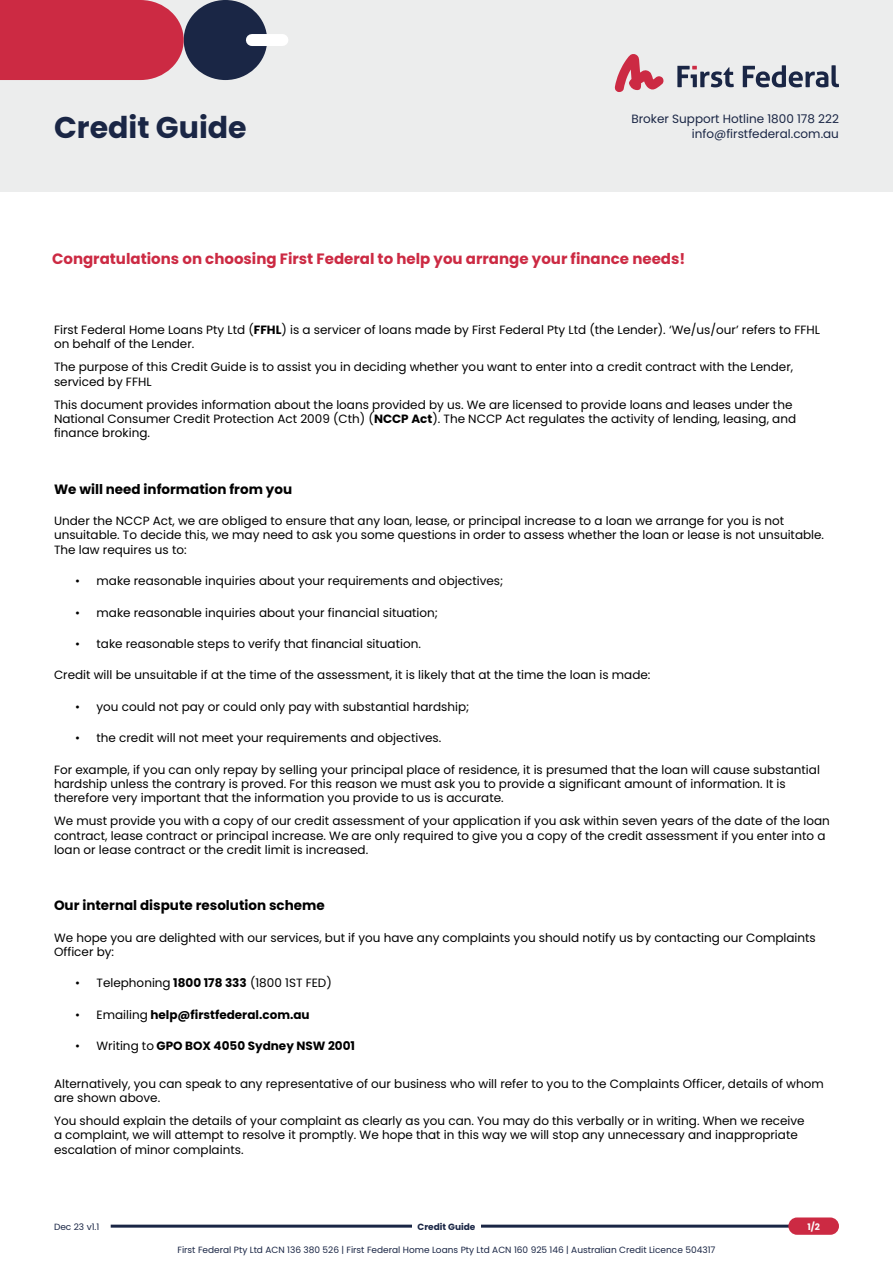
<style>
.page{position:relative;width:893px;height:1263px;background:#fff}
.page>*{position:absolute;margin:0;border:0;box-sizing:border-box;transform-origin:0 0}
.t1{font:700 30px "Poppins";color:#1a2645}
.t2{font:700 15px "Poppins";color:#cc2a43}
.t3{font:700 13.5px "Poppins";color:#000}
.t4{font:12px/14.4px "Poppins";color:#000}
.t5{font:700 12px "Poppins";color:#000}
.t6{font:12px/14.4px "Poppins";color:#1a2645;text-align:right}
.t7{font:9px "Poppins";color:#1a2645}
.t8{font:700 9px "Poppins";color:#1a2645}
.t9{font:700 9px "Poppins";color:#fff}
.s1{font-weight:700}
.s2{font-weight:400}
</style>
<div class="page">
<hr style="left:111px;top:1224px;width:708px;height:3px;background:#1a2645">
<div style="left:412px;top:1220px;width:68px;height:10px;background:#fff"></div>
<div style="left:788px;top:1217px;width:51px;height:18px;background:#cc2a43;border-radius:9px"></div>
<div style="left:0;top:0;width:893px;height:192px;background:#eceded"></div>
<svg style="left:615px;top:54px;width:49px;height:38px"></svg>
<svg style="left:743px;top:65px;width:96px;height:22px"></svg>
<svg style="left:677px;top:66px;width:57px;height:21px"></svg>
<div style="left:184px;top:0;width:83px;height:80px;background:#1a2645;border-radius:50%"></div>
<div style="left:0;top:0;width:184px;height:80px;background:#cc2a43"></div>
<div style="left:252px;top:34px;width:30px;height:12px;background:#fff"></div>
<h1 class="t1" style="left:54px;top:110px;width:194px">Credit Guide</h1>
<p class="t6" style="left:631px;top:112px;width:209px">Broker Support Hotline 1800 178 222 info@firstfederal.com.au</p>
<p class="t2" style="left:52px;top:250px;width:635px">Congratulations on choosing First Federal to help you arrange your finance needs!</p>
<p class="t4" style="left:54px;top:323px;width:767px">First Federal Home Loans Pty Ltd (<span class="s1">FFHL</span>) is a servicer of loans made by First Federal Pty Ltd (the Lender). ‘We/us/our’ refers to FFHL on behalf of the Lender.</p>
<p class="t4" style="left:54px;top:360px;width:741px">The purpose of this Credit Guide is to assist you in deciding whether you want to enter into a credit contract with the Lender, serviced by FFHL</p>
<p class="t4" style="left:54px;top:397px;width:744px">This document provides information about the loans provided by us. We are licensed to provide loans and leases under the<br>National Consumer Credit Protection Act 2009 (Cth) (<span class="s1">NCCP Act</span>). The NCCP Act regulates the activity of lending, leasing, and finance broking.</p>
<p class="t3" style="left:54px;top:481px;width:240px">We will need information from you</p>
<p class="t4" style="left:54px;top:514px;width:772px">Under the NCCP Act, we are obliged to ensure that any loan, lease, or principal increase to a loan we arrange for you is not unsuitable. To decide this, we may need to ask you some questions in order to assess whether the loan or lease is not unsuitable.<br>The law requires us to:</p>
<p class="t4" style="left:75px;top:574px;width:430px">• make reasonable inquiries about your requirements and objectives;</p>
<p class="t4" style="left:75px;top:605px;width:364px">• make reasonable inquiries about your financial situation;</p>
<p class="t4" style="left:75px;top:637px;width:347px">• take reasonable steps to verify that financial situation.</p>
<p class="t4" style="left:54px;top:668px;width:598px">Credit will be unsuitable if at the time of the assessment, it is likely that at the time the loan is made:</p>
<p class="t4" style="left:75px;top:699px;width:396px">• you could not pay or could only pay with substantial hardship;</p>
<p class="t4" style="left:75px;top:731px;width:368px">• the credit will not meet your requirements and objectives.</p>
<p class="t4" style="left:54px;top:762px;width:767px">For example, if you can only repay by selling your principal place of residence, it is presumed that the loan will cause substantial hardship unless the contrary is proved. For this reason we must ask you to provide a significant amount of information. It is therefore very important that the information you provide to us is accurate.</p>
<p class="t4" style="left:54px;top:814px;width:777px">We must provide you with a copy of our credit assessment of your application if you ask within seven years of the date of the loan contract, lease contract or principal increase. We are only required to give you a copy of the credit assessment if you enter into a loan or lease contract or the credit limit is increased.</p>
<p class="t3" style="left:54px;top:898px;width:272px">Our internal dispute resolution scheme</p>
<p class="t4" style="left:54px;top:930px;width:763px">We hope you are delighted with our services, but if you have any complaints you should notify us by contacting our Complaints<br>Officer by:</p>
<p class="t4" style="left:75px;top:976px;width:258px">• Telephoning <span class="s1">1800 178 333</span> (1800 1ST FED)</p>
<p class="t5" style="left:75px;top:1008px;width:236px"><span class="s2">• Emailing</span> help@firstfederal.com.au</p>
<p class="t5" style="left:75px;top:1039px;width:281px"><span class="s2">• Writing to</span> GPO BOX 4050 Sydney NSW 2001</p>
<p class="t4" style="left:54px;top:1076px;width:771px">Alternatively, you can speak to any representative of our business who will refer to you to the Complaints Officer, details of whom are shown above.</p>
<p class="t4" style="left:54px;top:1113px;width:752px">You should explain the details of your complaint as clearly as you can. You may do this verbally or in writing. When we receive a complaint, we will attempt to resolve it promptly. We hope that in this way we will stop any unnecessary and inappropriate escalation of minor complaints.</p>
<p class="t7" style="left:54px;top:1221px;width:47px">Dec 23 v1.1</p>
<p class="t8" style="left:418px;top:1221px;width:59px">Credit Guide</p>
<p class="t9" style="left:807px;top:1221px;width:14px">1/2</p>
<p class="t7" style="left:178px;top:1245px;width:539px">First Federal Pty Ltd ACN 136 380 526 | First Federal Home Loans Pty Ltd ACN 160 925 146 | Australian Credit Licence 504317</p>
</div>
